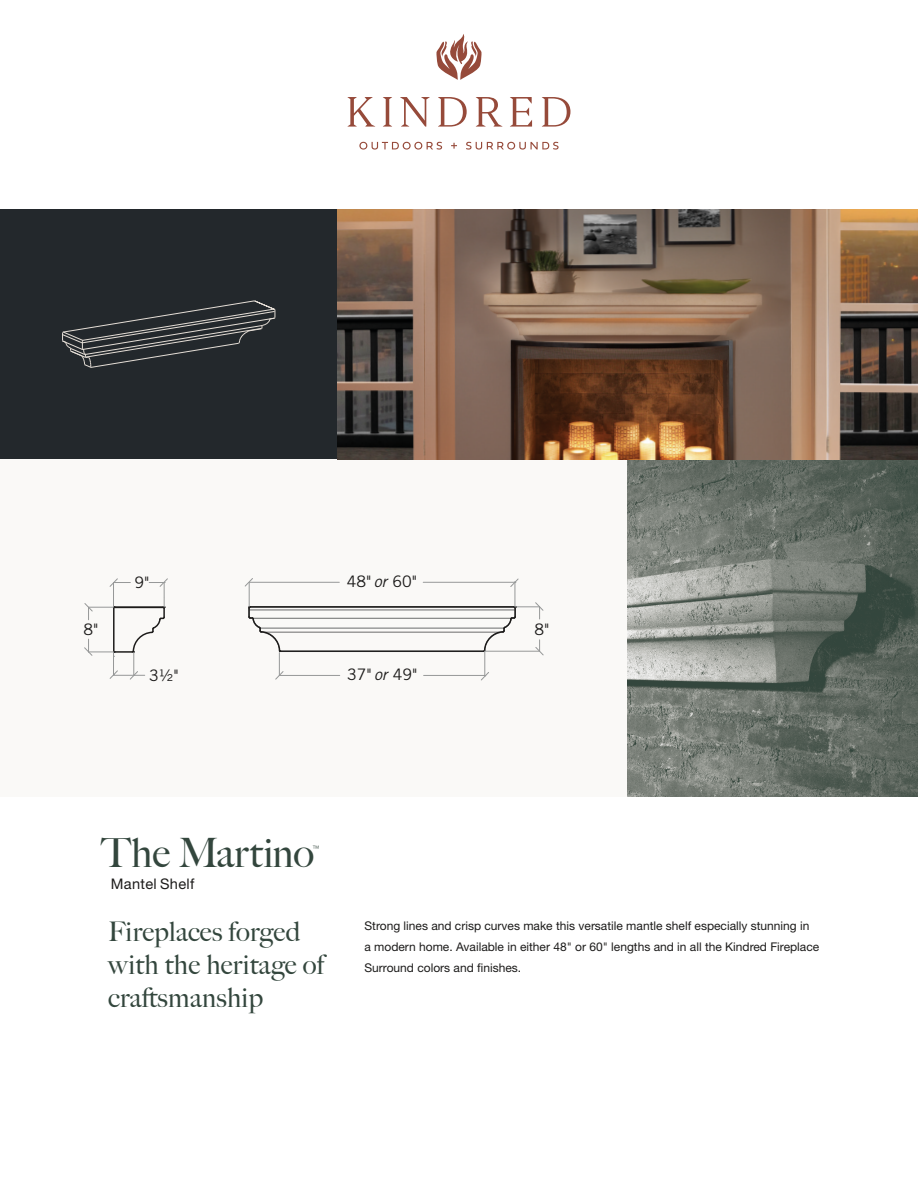
<style>
.page{position:relative;width:918px;height:1188px;background:#fff}
.page>*{position:absolute;margin:0;border:0;box-sizing:border-box;transform-origin:0 0}
.t1{font:40.5px "Big Caslon FB";color:#33463d}
.t2{font:27px/33px "Big Caslon FB";letter-spacing:.01em;color:#33463d}
.t3{font:15.9px "Trade Gothic LT Std";color:#1c1b1a}
.t4{font:14.55px "Helvetica Neue LT Std";letter-spacing:.02em;color:#1c1b1a}
.t5{font:12px/21px "Helvetica Neue LT Std";color:#1c1b1a}
.t6{font:300 7.5px "Helvetica Neue LT Std";color:#33463d;scale:.93 1}
.s1{font-style:italic}
</style>
<div class="page">
<div style="left:0;top:459px;width:628px;height:338px;background:#faf9f7"></div>
<img style="left:628px;top:459px;width:290px;height:338px">
<div style="left:0;top:209px;width:338px;height:250px;background:#23282c"></div>
<svg style="left:62px;top:300px;width:214px;height:68px"></svg>
<svg style="left:436px;top:34px;width:46px;height:46px"></svg>
<svg style="left:348px;top:97px;width:27px;height:30px"></svg>
<svg style="left:383px;top:97px;width:9px;height:30px"></svg>
<svg style="left:400px;top:97px;width:30px;height:30px"></svg>
<svg style="left:438px;top:97px;width:29px;height:30px"></svg>
<svg style="left:476px;top:97px;width:26px;height:30px"></svg>
<svg style="left:510px;top:97px;width:22px;height:30px"></svg>
<svg style="left:542px;top:97px;width:28px;height:30px"></svg>
<svg style="left:359px;top:142px;width:83px;height:8px"></svg>
<svg style="left:451px;top:143px;width:6px;height:6px"></svg>
<svg style="left:466px;top:142px;width:93px;height:8px"></svg>
<img style="left:338px;top:209px;width:580px;height:250px">
<hr style="left:252px;top:618px;width:260px;height:1px;background:#6b6c6c">
<hr style="left:260px;top:628px;width:244px;height:1px;background:#6b6c6c">
<hr style="left:261px;top:632px;width:242px;height:1px;background:#6b6c6c">
<hr style="left:249px;top:609px;width:266px;height:1px;background:#6b6c6c">
<hr style="left:250px;top:606px;width:264px;height:2px;background:#1c1b1a">
<hr style="left:281px;top:650px;width:203px;height:2px;background:#1c1b1a">
<hr style="left:249px;top:582px;width:90px;height:1px;background:#969898">
<hr style="left:423px;top:582px;width:92px;height:1px;background:#969898">
<svg style="left:245px;top:578px;width:39px;height:102px"></svg>
<svg style="left:480px;top:578px;width:64px;height:103px"></svg>
<svg style="left:84px;top:578px;width:84px;height:102px"></svg>
<hr style="left:279px;top:675px;width:61px;height:1px;background:#969898">
<hr style="left:424px;top:675px;width:61px;height:1px;background:#969898">
<h3 class="t3" style="left:83px;top:620px;width:16px">8"</h3>
<h3 class="t3" style="left:134px;top:573px;width:16px">9"</h3>
<h3 class="t3" style="left:149px;top:666px;width:31px">3½"</h3>
<h3 class="t3" style="left:347px;top:572px;width:72px">48" <span class="s1">or</span> 60"</h3>
<h3 class="t3" style="left:347px;top:664px;width:72px">37" <span class="s1">or</span> 49"</h3>
<h3 class="t3" style="left:535px;top:620px;width:16px">8"</h3>
<h1 class="t1" style="left:101px;top:829px;width:215px">The Martino</h1>
<p class="t6" style="left:313px;top:844px;width:9px">™</p>
<p class="t4" style="left:111px;top:875px;width:85px">Mantel Shelf</p>
<h2 class="t2" style="left:108px;top:915px;width:218px">Fireplaces forged with the heritage of craftsmanship</h2>
<p class="t5" style="left:364px;top:915px;width:456px">Strong lines and crisp curves make this versatile mantle shelf especially stunning in<br>a modern home. Available in either 48" or 60" lengths and in all the Kindred Fireplace<br>Surround colors and finishes.</p>
</div>
